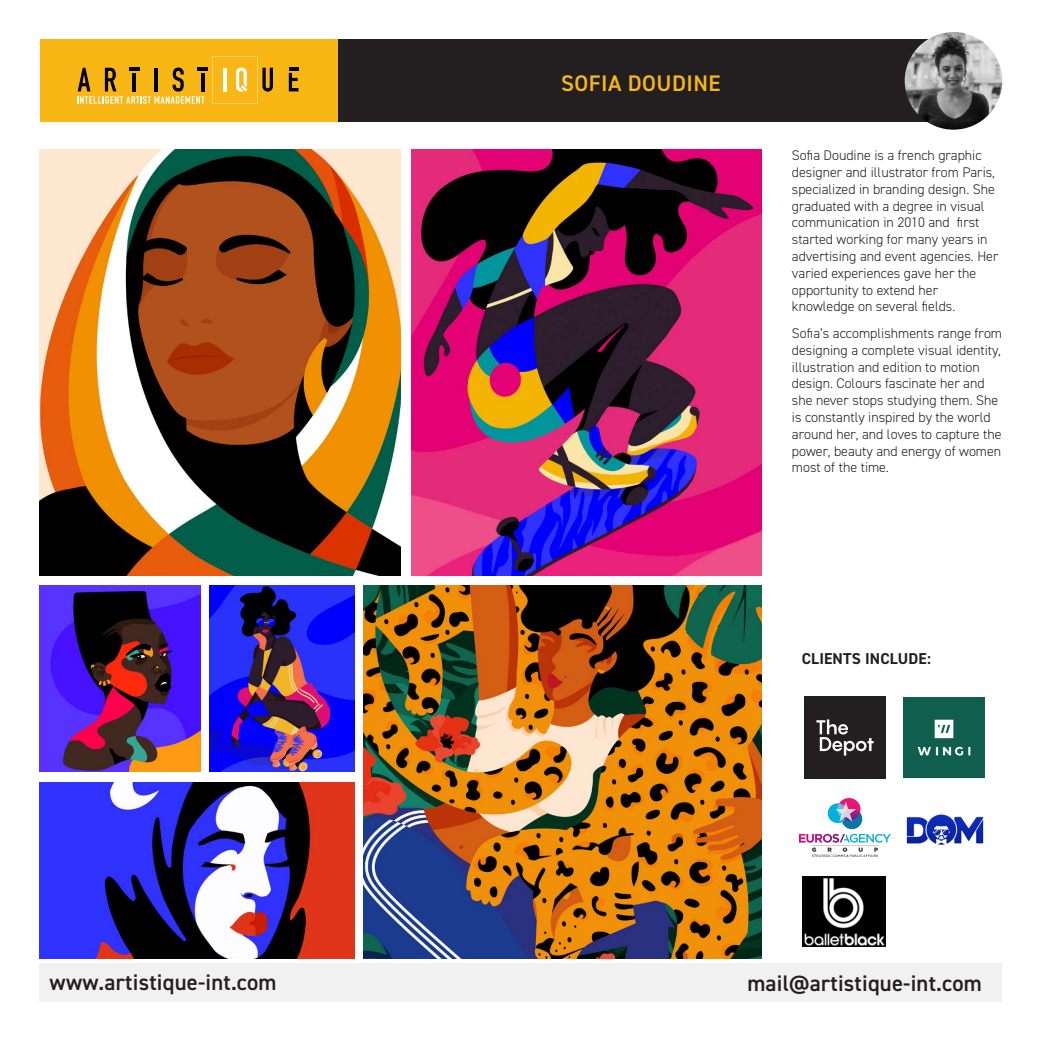
<style>
.page{position:relative;width:1042px;height:1042px;background:#fff}
.page>*{position:absolute;margin:0;border:0;box-sizing:border-box;transform-origin:0 0}
.t1{font:600 22.57px "DIN2014";letter-spacing:.01em;color:#231f20}
.t2{font:600 22.57px "DIN2014";letter-spacing:.02em;color:#f9b716}
.t3{font:700 15.75px "DIN2014";letter-spacing:.01em;color:#231f20}
.t4{font:300 14px/16.8px "DIN2014";color:#231f20}
</style>
<div class="page">
<div style="left:337px;top:40px;width:623px;height:82px;background:#231f20"></div>
<img style="left:904px;top:32px;width:98px;height:98px;border-radius:49px">
<img style="left:804px;top:697px;width:82px;height:81px">
<img style="left:803px;top:877px;width:82px;height:69px">
<img style="left:903px;top:697px;width:81px;height:81px">
<img style="left:800px;top:798px;width:90px;height:59px">
<img style="left:906px;top:814px;width:78px;height:31px">
<img style="left:40px;top:149px;width:361px;height:426px">
<div style="left:40px;top:40px;width:297px;height:82px;background:#f9b716"></div>
<svg style="left:77px;top:56px;width:196px;height:48px"></svg>
<svg style="left:289px;top:68px;width:9px;height:23px"></svg>
<div style="left:40px;top:963px;width:962px;height:39px;background:#f1f1f1"></div>
<img style="left:412px;top:149px;width:349px;height:426px">
<img style="left:364px;top:585px;width:397px;height:373px">
<img style="left:40px;top:585px;width:160px;height:187px">
<img style="left:210px;top:585px;width:145px;height:187px">
<img style="left:40px;top:783px;width:315px;height:175px">
<p class="t2" style="left:561px;top:69px;width:161px">SOFIA DOUDINE</p>
<p class="t4" style="left:792px;top:147px;width:208px">Sofia Doudine is a french graphic designer and illustrator from Paris, specialized in branding design. She graduated with a degree in visual communication in 2010 and first started working for many years in advertising and event agencies. Her varied experiences gave her the opportunity to extend her knowledge on several fields.</p>
<p class="t4" style="left:792px;top:325px;width:212px">Sofia’s accomplishments range from designing a complete visual identity, illustration and edition to motion design. Colours fascinate her and she never stops studying them. She is constantly inspired by the world around her, and loves to capture the power, beauty and energy of women most of the time.</p>
<p class="t3" style="left:802px;top:648px;width:131px">CLIENTS INCLUDE:</p>
<p class="t1" style="left:50px;top:967px;width:229px">www.artistique-int.com</p>
<p class="t1" style="left:747px;top:968px;width:236px">mail@artistique-int.com</p>
</div>
